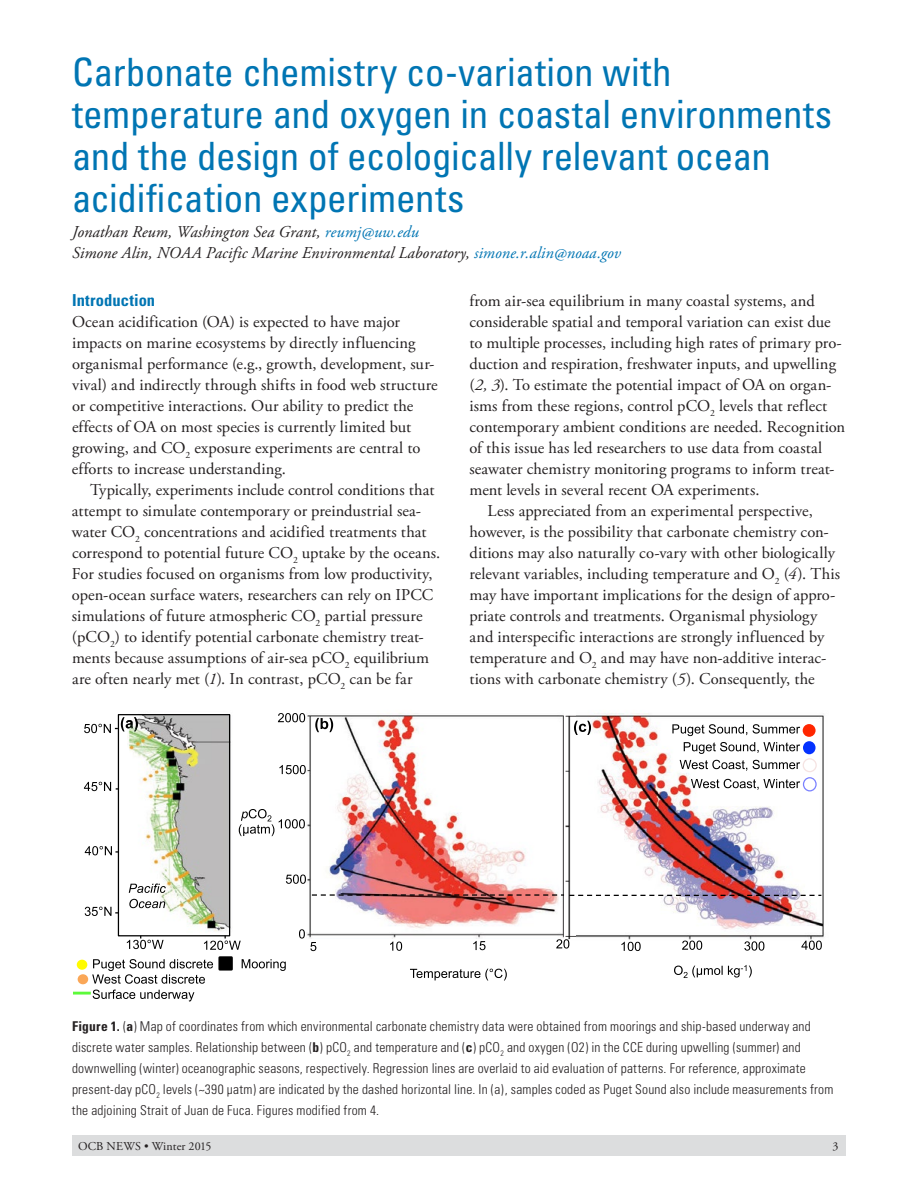
<style>
.page{position:relative;width:918px;height:1188px;background:#fff}
.page>*{position:absolute;margin:0;border:0;box-sizing:border-box;transform-origin:0 0}
.t1{font:condensed 39px/42px "Univers";letter-spacing:-.005em;color:#0075b3}
.t2{font:16.5px/21px "Adobe Garamond Pro";letter-spacing:.005em;color:#231f20}
.t3{font:italic 16.5px/21px "Adobe Garamond Pro";letter-spacing:.005em;color:#231f20}
.t4{font:700 condensed 16.5px "Univers";letter-spacing:.005em;color:#0075b3}
.t5{font:300 condensed 13.5px/21px "Univers";letter-spacing:.015em;color:#231f20}
.t6{font:12px "Adobe Garamond Pro";letter-spacing:.015em;color:#231f20}
.s1{color:#0075b3}
.s2{font-style:italic}
.s3{font-weight:700}
</style>
<div class="page">
<div style="left:72px;top:1136px;width:774px;height:20px;background:#dcddde"></div>
<img style="left:306px;top:713px;width:518px;height:227px">
<img style="left:565px;top:713px;width:11px;height:226px">
<div style="left:803px;top:741px;width:13px;height:13px;background:#0432ff;border-radius:50%"></div>
<div style="left:803px;top:777px;width:14px;height:14px;border:1px solid #7a81ff;border-radius:50%"></div>
<svg style="left:672px;top:724px;width:128px;height:12px"></svg>
<svg style="left:684px;top:742px;width:116px;height:12px"></svg>
<svg style="left:680px;top:760px;width:120px;height:11px"></svg>
<svg style="left:691px;top:779px;width:109px;height:11px"></svg>
<div style="left:803px;top:724px;width:13px;height:13px;background:#ff2600;border-radius:50%"></div>
<div style="left:803px;top:758px;width:14px;height:14px;border:1px solid #f5e3e2;border-radius:50%"></div>
<svg style="left:286px;top:875px;width:20px;height:9px"></svg>
<svg style="left:279px;top:765px;width:27px;height:9px"></svg>
<svg style="left:278px;top:713px;width:27px;height:9px"></svg>
<svg style="left:239px;top:809px;width:66px;height:27px"></svg>
<svg style="left:390px;top:942px;width:12px;height:9px"></svg>
<svg style="left:473px;top:941px;width:13px;height:9px"></svg>
<svg style="left:556px;top:939px;width:13px;height:10px"></svg>
<svg style="left:299px;top:929px;width:17px;height:22px"></svg>
<svg style="left:621px;top:942px;width:20px;height:9px"></svg>
<svg style="left:682px;top:941px;width:20px;height:9px"></svg>
<svg style="left:744px;top:941px;width:20px;height:10px"></svg>
<svg style="left:801px;top:941px;width:21px;height:9px"></svg>
<svg style="left:674px;top:965px;width:78px;height:13px"></svg>
<svg style="left:410px;top:969px;width:97px;height:12px"></svg>
<svg style="left:315px;top:718px;width:18px;height:14px"></svg>
<img style="left:127px;top:714px;width:104px;height:220px">
<div style="left:122px;top:746px;width:7px;height:10px;background:#fff;border-radius:50%"></div>
<svg style="left:129px;top:877px;width:37px;height:32px"></svg>
<div style="left:118px;top:714px;width:112px;height:222px;border:1px solid #000"></div>
<svg style="left:85px;top:907px;width:33px;height:9px"></svg>
<svg style="left:85px;top:846px;width:33px;height:9px"></svg>
<svg style="left:84px;top:717px;width:54px;height:16px"></svg>
<svg style="left:84px;top:782px;width:35px;height:9px"></svg>
<svg style="left:127px;top:936px;width:37px;height:13px"></svg>
<svg style="left:204px;top:936px;width:37px;height:14px"></svg>
<svg style="left:574px;top:721px;width:17px;height:14px"></svg>
<svg style="left:92px;top:959px;width:121px;height:25px"></svg>
<svg style="left:93px;top:990px;width:101px;height:11px"></svg>
<div style="left:77px;top:960px;width:10px;height:10px;background:#fffb00;border-radius:50%"></div>
<div style="left:78px;top:974px;width:10px;height:10px;background:#faa757;border-radius:50%"></div>
<hr style="left:73px;top:992px;width:18px;height:3px;background:#5cfa3a">
<div style="left:220px;top:958px;width:12px;height:11px;background:#000"></div>
<div style="left:218px;top:956px;width:15px;height:15px;border:3px solid #000"></div>
<svg style="left:242px;top:959px;width:44px;height:12px"></svg>
<svg style="left:312px;top:894px;width:509px;height:2px"></svg>
<h1 class="t1" style="left:72px;top:50px;width:762px">Carbonate chemistry co-variation with temperature and oxygen in coastal environments and the design of ecologically relevant ocean acidification experiments</h1>
<p class="t3" style="left:72px;top:222px;width:550px">Jonathan Reum, Washington Sea Grant, <span class="s1">reumj@uw.edu<br></span>Simone Alin, NOAA Pacific Marine Environmental Laboratory, <span class="s1">simone.r.alin@noaa.gov</span></p>
<p class="t4" style="left:72px;top:290px;width:85px">Introduction</p>
<p class="t2" style="left:72px;top:312px;width:367px">Ocean acidification (OA) is expected to have major impacts on marine ecosystems by directly influencing organismal performance (e.g., growth, development, sur&shy;vival) and indirectly through shifts in food web structure or competitive interactions. Our ability to predict the effects of OA on most species is currently limited but growing, and CO<sub>2</sub> exposure experiments are central to efforts to increase understanding.</p>
<p class="t2" style="left:72px;top:480px;width:370px;text-indent:18px">Typically, experiments include control conditions that attempt to simulate contemporary or preindustrial sea&shy;water CO<sub>2</sub> concentrations and acidified treatments that correspond to potential future CO<sub>2</sub> uptake by the oceans.<br>For studies focused on organisms from low productivity, open-ocean surface waters, researchers can rely on IPCC simulations of future atmospheric CO<sub>2</sub> partial pressure (pCO<sub>2</sub>) to identify potential carbonate chemistry treat&shy;ments because assumptions of air-sea pCO<sub>2</sub> equilibrium are often nearly met (<span class="s2">1</span>). In contrast, pCO<sub>2</sub> can be far</p>
<p class="t2" style="left:469px;top:291px;width:347px">from air-sea equilibrium in many coastal systems, and</p>
<p class="t2" style="left:469px;top:312px;width:363px">considerable spatial and temporal variation can exist due</p>
<p class="t2" style="left:469px;top:333px;width:374px">to multiple processes, including high rates of primary pro-</p>
<p class="t2" style="left:469px;top:354px;width:368px">duction and respiration, freshwater inputs, and upwelling</p>
<p class="t2" style="left:469px;top:375px;width:364px">(<span class="s2">2, 3</span>). To estimate the potential impact of OA on organ-</p>
<p class="t2" style="left:469px;top:396px;width:359px">isms from these regions, control pCO<sub>2</sub> levels that reflect</p>
<p class="t2" style="left:469px;top:417px;width:377px">contemporary ambient conditions are needed. Recognition</p>
<p class="t2" style="left:469px;top:438px;width:354px">of this issue has led researchers to use data from coastal</p>
<p class="t2" style="left:469px;top:459px;width:366px">seawater chemistry monitoring programs to inform treat-</p>
<p class="t2" style="left:469px;top:480px;width:291px">ment levels in several recent OA experiments.</p>
<p class="t2" style="left:487px;top:501px;width:327px">Less appreciated from an experimental perspective,</p>
<p class="t2" style="left:469px;top:522px;width:361px">however, is the possibility that carbonate chemistry con-</p>
<p class="t2" style="left:469px;top:543px;width:367px">ditions may also naturally co-vary with other biologically</p>
<p class="t2" style="left:469px;top:564px;width:372px">relevant variables, including temperature and O<sub>2</sub> (<span class="s2">4</span>). This</p>
<p class="t2" style="left:469px;top:585px;width:368px">may have important implications for the design of appro-</p>
<p class="t2" style="left:469px;top:606px;width:349px">priate controls and treatments. Organismal physiology</p>
<p class="t2" style="left:469px;top:627px;width:356px">and interspecific interactions are strongly influenced by</p>
<p class="t2" style="left:469px;top:648px;width:358px">temperature and O<sub>2</sub> and may have non-additive interac-</p>
<p class="t2" style="left:469px;top:669px;width:347px">tions with carbonate chemistry (<span class="s2">5</span>). Consequently, the</p>
<p class="t5" style="left:72px;top:1015px;width:763px"><span class="s3">Figure 1.</span> (<span class="s3">a</span>) Map of coordinates from which environmental carbonate chemistry data were obtained from moorings and ship-based underway and discrete water samples. Relationship between (<span class="s3">b</span>) pCO<sub>2</sub> and temperature and (<span class="s3">c</span>) pCO<sub>2</sub> and oxygen (O2) in the CCE during upwelling (summer) and downwelling (winter) oceanographic seasons, respectively. Regression lines are overlaid to aid evaluation of patterns. For reference, approximate present-day pCO<sub>2</sub> levels (~390 µatm) are indicated by the dashed horizontal line. In (a), samples coded as Puget Sound also include measurements from the adjoining Strait of Juan de Fuca. Figures modified from 4.</p>
<p class="t6" style="left:78px;top:1139px;width:135px">OCB NEWS • Winter 2015</p>
<p class="t6" style="left:832px;top:1139px;width:7px">3</p>
</div>
